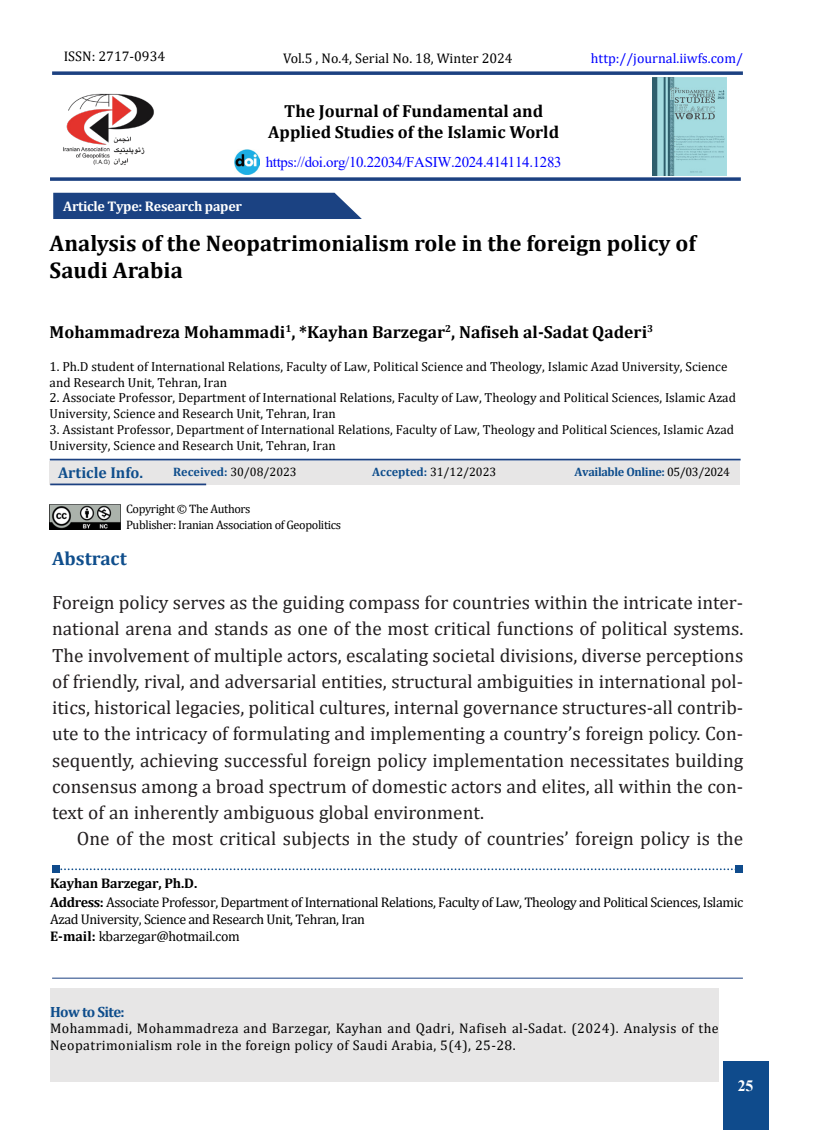
<style>
.page{position:relative;width:819px;height:1141px;background:#fff}
.page>*{position:absolute;margin:0;border:0;box-sizing:border-box;transform-origin:0 0}
.t1{font:700 22.75px/27.3px "Cambria";color:#000}
.t2{font:19.25px "Cambria";color:#231f20}
.t3{font:700 19.25px "Cambria";color:#0f4e8c}
.t4{font:700 17.5px/21px "Cambria";color:#000;text-align:center}
.t5{font:700 15.75px "Cambria";color:#0f4e8c}
.t6{font:700 15.75px "Times New Roman";color:#fff}
.t7{font:14.88px "Times New Roman";letter-spacing:-.02em;color:#00f}
.t8{font:700 14.88px "Cambria";letter-spacing:-.04em;color:#0e4d8c}
.t9{font:14px/16.8px "Cambria";letter-spacing:-.02em;color:#000}
.t10{font:14px/16.6px "Cambria";letter-spacing:.03em;color:#000}
.t11{font:14px "Cambria";color:#000}
.t12{font:700 14px "Cambria";letter-spacing:-.02em;color:#fff}
.t13{font:14px "Cambria";color:#00f}
.t14{font:700 14px "Cambria";letter-spacing:-.01em;color:#000}
.t15{font:13.12px/15.8px "Cambria";color:#000}
.t16{font:12.25px "Cambria";letter-spacing:-.03em;color:#000}
.t17{font:700 12.25px "Cambria";letter-spacing:-.03em;color:#0e4d8c}
.t18{font:700 10.15px "Cambria";color:#000}
.s1{font-size:17.5px}
.s2{font-weight:700;color:#0e4d8c}
.s3{font-weight:400;color:#000}
.s4{font-weight:700}
</style>
<div class="page">
<div style="left:735px;top:866px;width:7px;height:7px;background:#0f4b8c"></div>
<svg style="left:60px;top:868px;width:675px;height:2px"></svg>
<div style="left:52px;top:866px;width:8px;height:7px;background:#0f4b8c"></div>
<svg style="left:52px;top:71px;width:690px;height:4px;background:#375890"></svg>
<svg style="left:50px;top:177px;width:690px;height:4px;background:#375890"></svg>
<hr style="left:52px;top:978px;width:690px;height:1px;background:#1c4181">
<img style="left:652px;top:77px;width:74px;height:98px">
<img style="left:63px;top:93px;width:91px;height:72px">
<div style="left:723px;top:1062px;width:45px;height:68px;background:#0f4b8c"></div>
<div style="left:50px;top:988px;width:668px;height:93px;background:#e7e6e6"></div>
<div style="left:50px;top:462px;width:690px;height:23px;background:#e7e6e6"></div>
<div style="left:53px;top:193px;width:309px;height:26px;background:#1b4282"></div>
<img style="left:235px;top:149px;width:24px;height:25px">
<hr style="left:50px;top:459px;width:690px;height:1px;background:#1c4181">
<hr style="left:50px;top:484px;width:156px;height:1px;background:#1c4181">
<img style="left:50px;top:505px;width:70px;height:24px">
<p class="t11" style="left:64px;top:48px;width:103px">ISSN: 2717-0934</p>
<p class="t12" style="left:63px;top:197px;width:180px">Article Type: Research paper</p>
<p class="t11" style="left:283px;top:50px;width:231px">Vol.5 , No.4, Serial No. 18, Winter 2024</p>
<p class="t4" style="left:268px;top:100px;width:292px">The Journal of Fundamental and<br>Applied Studies of the Islamic World</p>
<p class="t7" style="left:266px;top:152px;width:297px">https://doi.org/10.22034/FASIW.2024.414114.1283</p>
<p class="t13" style="left:591px;top:50px;width:153px">http://journal.iiwfs.com/</p>
<p class="t1" style="left:50px;top:229px;width:647px">Analysis of the Neopatrimonialism role in the foreign policy of<br>Saudi Arabia</p>
<p class="t18" style="left:285px;top:321px;width:12px">1<span class="s1">,</span></p>
<p class="t18" style="left:445px;top:321px;width:12px">2<span class="s1">,</span></p>
<p class="t18" style="left:647px;top:321px;width:8px">3</p>
<p class="t4" style="left:459px;top:321px;width:189px">Nafiseh al-Sadat Qaderi</p>
<p class="t4" style="left:50px;top:321px;width:237px">Mohammadreza Mohammadi</p>
<p class="t15" style="left:50px;top:359px;width:679px">1. Ph D. student of International Relations, Faculty of Law, Political Science and Theology, Islamic Azad University, Science and Research Unit, Tehran, Iran</p>
<p class="t15" style="left:50px;top:390px;width:687px">2. Associate Professor, Department of International Relations, Faculty of Law, Theology and Political Sciences, Islamic Azad<br>University, Science and Research Unit, Tehran, Iran</p>
<p class="t15" style="left:50px;top:422px;width:686px">3. Assistant Professor, Department of International Relations, Faculty of Law, Theology and Political Sciences, Islamic Azad<br>University, Science and Research Unit, Tehran, Iran</p>
<p class="t4" style="left:299px;top:321px;width:147px">*Kayhan Barzegar</p>
<p class="t5" style="left:58px;top:462px;width:86px">Article Info.</p>
<p class="t16" style="left:173px;top:465px;width:125px"><span class="s2">Received:</span> 30/08/2023</p>
<p class="t16" style="left:126px;top:502px;width:126px">Copyright © The Authors</p>
<p class="t16" style="left:126px;top:517px;width:216px">Publisher: Iranian Association of Geopolitics</p>
<p class="t3" style="left:52px;top:545px;width:76px">Abstract</p>
<p class="t16" style="left:372px;top:465px;width:126px"><span class="s2">Accepted:</span> 31/12/2023</p>
<p class="t17" style="left:574px;top:463px;width:157px">Available Online: <span class="s3">05/03/2024</span></p>
<p class="t2" style="left:52px;top:591px;width:692px">Foreign policy serves as the guiding compass for countries within the intricate inter-</p>
<p class="t2" style="left:52px;top:644px;width:692px">The involvement of multiple actors, escalating societal divisions, diverse perceptions</p>
<p class="t2" style="left:52px;top:617px;width:692px">national arena and stands as one of the most critical functions of political systems.</p>
<p class="t2" style="left:52px;top:670px;width:692px">of friendly, rival, and adversarial entities, structural ambiguities in international pol-</p>
<p class="t2" style="left:52px;top:696px;width:692px">itics, historical legacies, political cultures, internal governance structures-all contrib-</p>
<p class="t2" style="left:52px;top:722px;width:692px">ute to the intricacy of formulating and implementing a country s’ foreign policy. Con-</p>
<p class="t2" style="left:52px;top:749px;width:692px">sequently, achieving successful foreign policy implementation necessitates building</p>
<p class="t2" style="left:52px;top:775px;width:692px">consensus among a broad spectrum of domestic actors and elites, all within the con-</p>
<p class="t2" style="left:77px;top:827px;width:667px">One of the most critical subjects in the study of countries’ foreign policy is the</p>
<p class="t2" style="left:52px;top:801px;width:433px">text of an inherently ambiguous global environment.</p>
<p class="t14" style="left:50px;top:874px;width:148px">Kayhan Barzegar, Ph D. .</p>
<p class="t9" style="left:50px;top:894px;width:694px"><span class="s4">Address:</span> Associate Professor, Department of International Relations, Faculty of Law, Theology and Political Sciences, Islamic<br>Azad University, Science and Research Unit, Tehran, Iran</p>
<p class="t9" style="left:50px;top:928px;width:191px"><span class="s4">-E mail:</span> kbarzegar@hotmail.com</p>
<p class="t8" style="left:50px;top:1001px;width:76px">How to Site:</p>
<p class="t10" style="left:50px;top:1020px;width:670px">Mohammadi, Mohammadreza and Barzegar, Kayhan and Qadri, Nafiseh al-Sadat (. 2024 .) Analysis of the<br>Neopatrimonialism role in the foreign policy of Saudi Arabia , (4)5, 25-28.</p>
<p class="t6" style="left:737px;top:1077px;width:19px">2525</p>
</div>
